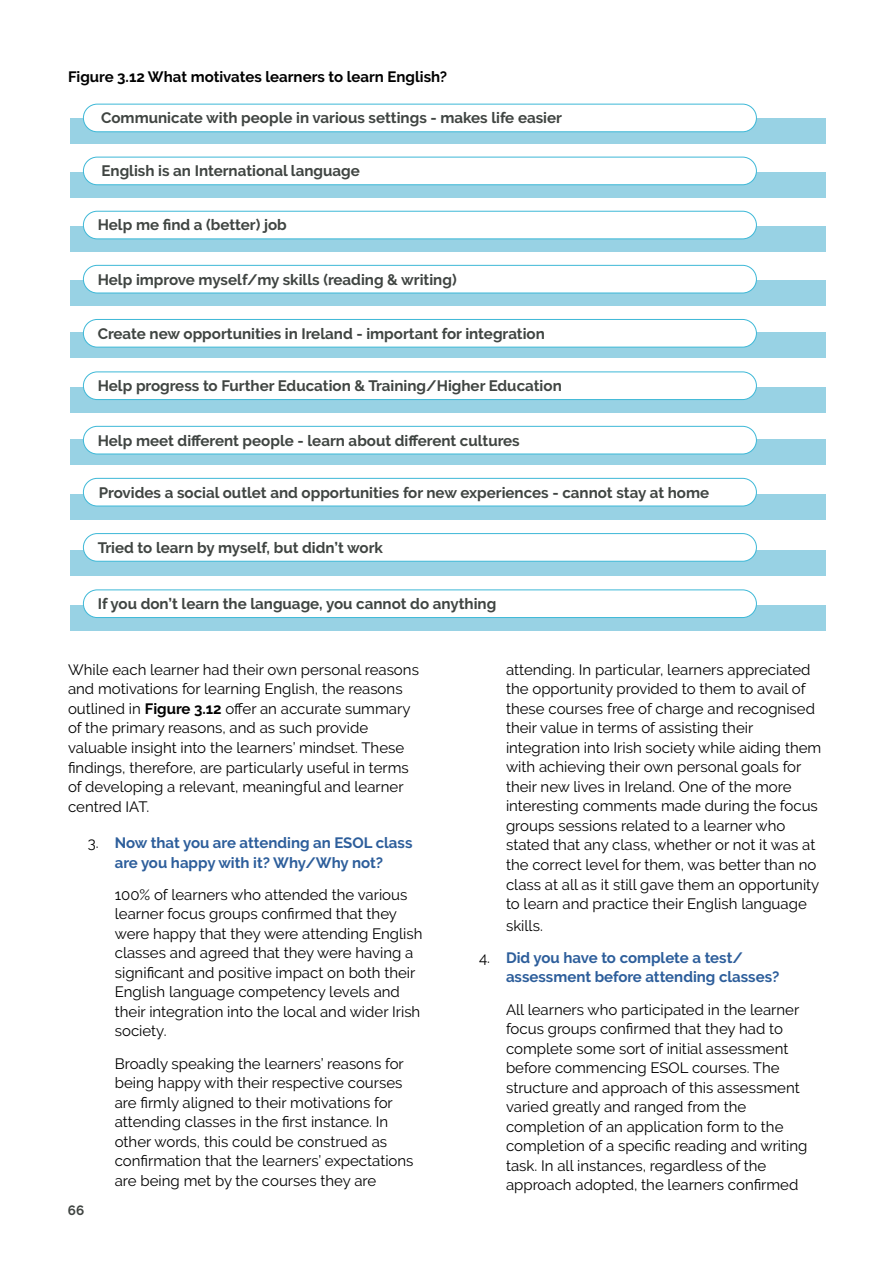
<style>
.page{position:relative;width:893px;height:1263px;background:#fff}
.page>*{position:absolute;margin:0;border:0;box-sizing:border-box;transform-origin:0 0}
.t1{font:700 15.15px "Raleway";color:#404542}
.t2{font:15px/19.5px "Raleway";color:#000}
.t3{font:700 15px/19.5px "Raleway";color:#2d5e9b;text-align:center}
.t4{font:700 15px "Raleway";color:#000}
.t5{font:700 13.5px "Raleway";color:#404542}
.s1{font-weight:700}
.s2{font-weight:400;color:#000}
</style>
<div class="page">
<div style="left:70px;top:118px;width:755px;height:25px;background:#98d2e4"></div>
<div style="left:83px;top:104px;width:673px;height:28px;background:#fff;border-radius:14px"></div>
<div style="left:83px;top:104px;width:674px;height:28px;border:1px solid #3db8d7;border-radius:14px"></div>
<div style="left:70px;top:172px;width:755px;height:25px;background:#98d2e4"></div>
<div style="left:83px;top:157px;width:673px;height:28px;background:#fff;border-radius:14px"></div>
<div style="left:83px;top:157px;width:674px;height:28px;border:1px solid #3db8d7;border-radius:14px"></div>
<div style="left:70px;top:226px;width:755px;height:26px;background:#98d2e4"></div>
<div style="left:83px;top:211px;width:673px;height:28px;background:#fff;border-radius:14px"></div>
<div style="left:83px;top:211px;width:674px;height:28px;border:1px solid #3db8d7;border-radius:14px"></div>
<div style="left:70px;top:280px;width:755px;height:26px;background:#98d2e4"></div>
<div style="left:83px;top:265px;width:673px;height:28px;background:#fff;border-radius:14px"></div>
<div style="left:83px;top:265px;width:674px;height:28px;border:1px solid #3db8d7;border-radius:14px"></div>
<div style="left:70px;top:387px;width:755px;height:26px;background:#98d2e4"></div>
<div style="left:83px;top:372px;width:673px;height:28px;background:#fff;border-radius:14px"></div>
<div style="left:83px;top:371px;width:674px;height:29px;border:1px solid #3db8d7;border-radius:14px"></div>
<div style="left:70px;top:333px;width:755px;height:25px;background:#98d2e4"></div>
<div style="left:83px;top:319px;width:673px;height:28px;background:#fff;border-radius:14px"></div>
<div style="left:83px;top:319px;width:674px;height:29px;border:1px solid #3db8d7;border-radius:14px"></div>
<div style="left:70px;top:439px;width:755px;height:26px;background:#98d2e4"></div>
<div style="left:83px;top:426px;width:673px;height:28px;background:#fff;border-radius:14px"></div>
<div style="left:83px;top:426px;width:674px;height:28px;border:1px solid #3db8d7;border-radius:14px"></div>
<div style="left:70px;top:494px;width:755px;height:26px;background:#98d2e4"></div>
<div style="left:83px;top:478px;width:673px;height:28px;background:#fff;border-radius:14px"></div>
<div style="left:83px;top:478px;width:674px;height:28px;border:1px solid #3db8d7;border-radius:14px"></div>
<div style="left:70px;top:551px;width:755px;height:25px;background:#98d2e4"></div>
<div style="left:83px;top:534px;width:673px;height:27px;background:#fff;border-radius:14px"></div>
<div style="left:83px;top:533px;width:674px;height:29px;border:1px solid #3db8d7;border-radius:14px"></div>
<div style="left:70px;top:605px;width:755px;height:25px;background:#98d2e4"></div>
<div style="left:83px;top:590px;width:673px;height:27px;background:#fff;border-radius:14px"></div>
<div style="left:83px;top:589px;width:674px;height:29px;border:1px solid #3db8d7;border-radius:14px"></div>
<p class="t4" style="left:68px;top:68px;width:381px">Figure 3.12 What motivates learners to learn English?</p>
<p class="t1" style="left:101px;top:109px;width:462px">Communicate with people in various settings - makes life easier</p>
<p class="t1" style="left:102px;top:162px;width:260px">English is an International language</p>
<p class="t1" style="left:98px;top:216px;width:191px">Help me find a (better) job</p>
<p class="t1" style="left:98px;top:271px;width:360px">Help improve myself/my skills (reading &amp; writing)</p>
<p class="t1" style="left:98px;top:325px;width:449px">Create new opportunities in Ireland - important for integration</p>
<p class="t1" style="left:98px;top:377px;width:466px">Help progress to Further Education &amp; Training/Higher Education</p>
<p class="t1" style="left:98px;top:432px;width:423px">Help meet different people - learn about different cultures</p>
<p class="t1" style="left:99px;top:484px;width:612px">Provides a social outlet and opportunities for new experiences - cannot stay at home</p>
<p class="t1" style="left:98px;top:539px;width:287px">Tried to learn by myself, but didn’t work</p>
<p class="t1" style="left:98px;top:595px;width:400px">If you don’t learn the language, you cannot do anything</p>
<p class="t2" style="left:68px;top:660px;width:352px">While each learner had their own personal reasons and motivations for learning English, the reasons outlined in <span class="s1">Figure 3.12</span> offer an accurate summary of the primary reasons, and as such provide valuable insight into the learners’ mindset. These findings, therefore, are particularly useful in terms of developing a relevant, meaningful and learner centred IAT.</p>
<p class="t3" style="left:88px;top:833px;width:326px"><span class="s2">3.</span> Now that you are attending an ESOL class are you happy with it? Why/Why not?</p>
<p class="t2" style="left:115px;top:885px;width:309px">100% of learners who attended the various learner focus groups confirmed that they were happy that they were attending English classes and agreed that they were having a significant and positive impact on both their English language competency levels and their integration into the local and wider Irish society.</p>
<p class="t2" style="left:115px;top:1053px;width:300px">Broadly speaking the learners’ reasons for being happy with their respective courses are firmly aligned to their motivations for attending classes in the first instance. In other words, this could be construed as confirmation that the learners’ expectations are being met by the courses they are</p>
<p class="t5" style="left:68px;top:1203px;width:18px">66</p>
<p class="t2" style="left:506px;top:660px;width:317px">attending. In particular, learners appreciated the opportunity provided to them to avail of these courses free of charge and recognised their value in terms of assisting their integration into Irish society while aiding them with achieving their own personal goals for their new lives in Ireland. One of the more interesting comments made during the focus groups sessions related to a learner who stated that any class, whether or not it was at the correct level for them, was better than no class at all as it still gave them an opportunity to learn and practice their English language</p>
<p class="t2" style="left:506px;top:915px;width:38px">skills.</p>
<p class="t3" style="left:506px;top:948px;width:275px;text-align:left;text-indent:-27px"><span class="s2">4.</span> Did you have to complete a test/ assessment before attending classes?</p>
<p class="t2" style="left:506px;top:999px;width:303px">All learners who participated in the learner focus groups confirmed that they had to complete some sort of initial assessment before commencing ESOL courses. The structure and approach of this assessment varied greatly and ranged from the completion of an application form to the completion of a specific reading and writing task. In all instances, regardless of the approach adopted, the learners confirmed</p>
</div>
